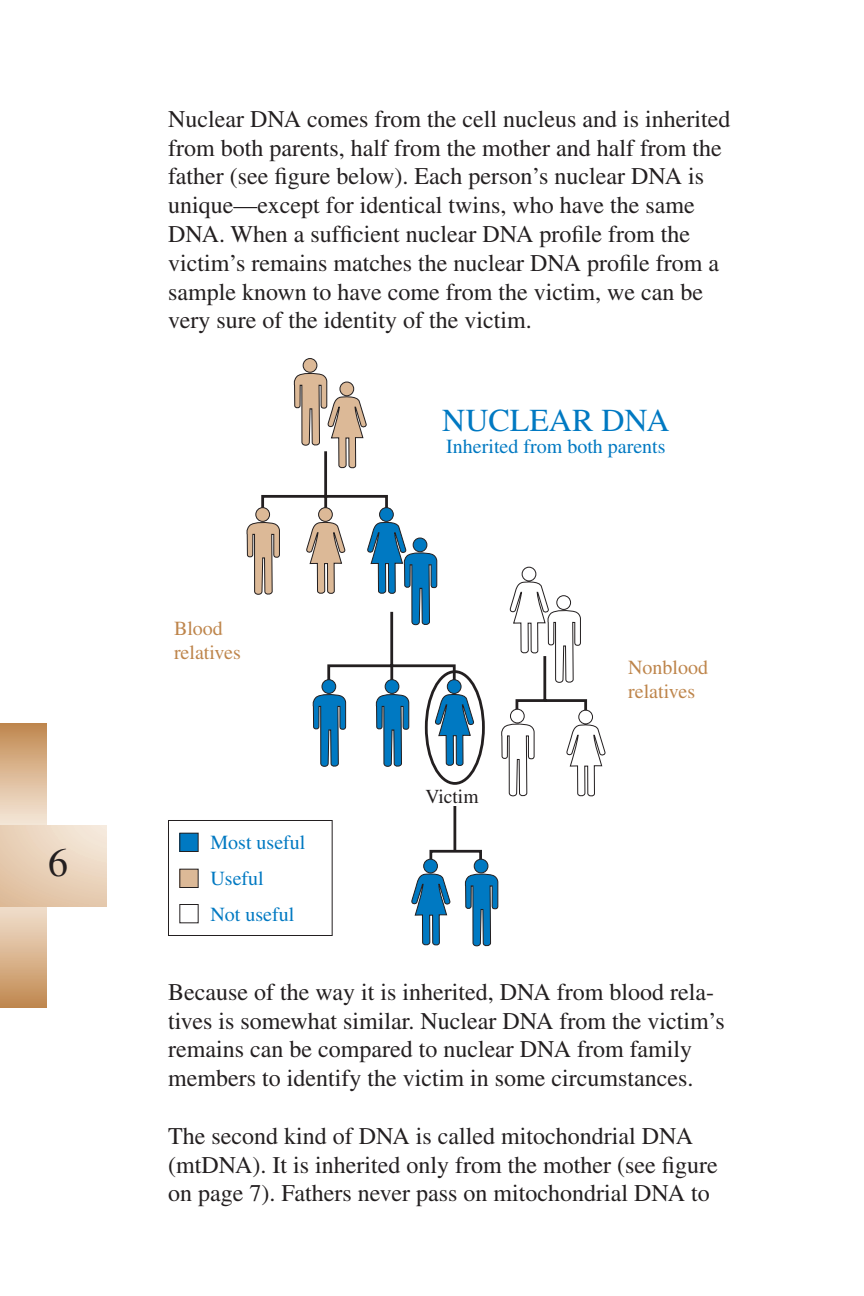
<style>
.page{position:relative;width:864px;height:1296px;background:#fff}
.page>*{position:absolute;margin:0;border:0;box-sizing:border-box;transform-origin:0 0}
.t1{font:40px "Times";color:#231f20}
.t2{font:32px "Times";color:#0079c2}
.t3{font:24px/28.8px "Times";color:#231f20}
.t4{font:20px/36px "Times";color:#0079c2}
.t5{font:20px "Times";color:#be854b}
.t6{font:19.8px "Times";color:#231f20}
</style>
<div class="page">
<svg style="left:0;top:723px;width:46px;height:285px;background:#dab691"></svg>
<svg style="left:0;top:825px;width:107px;height:81px;background:#e9d1ba"></svg>
<svg style="left:429px;top:849px;width:54px;height:14px"></svg>
<div style="left:425px;top:670px;width:60px;height:115px;border:3px solid #231f20;border-radius:50%"></div>
<hr style="left:453px;top:806px;width:3px;height:46px;background:#231f20">
<div style="left:303px;top:359px;width:14px;height:13px;background:#dcb997;border-radius:50%"></div>
<div style="left:303px;top:358px;width:14px;height:14px;border:1px solid #231f20;border-radius:50%"></div>
<svg style="left:261px;top:372px;width:127px;height:139px"></svg>
<div style="left:340px;top:382px;width:14px;height:14px;background:#dcb997;border-radius:50%"></div>
<div style="left:340px;top:382px;width:14px;height:14px;border:1px solid #231f20;border-radius:50%"></div>
<div style="left:380px;top:508px;width:13px;height:13px;background:#0079c2;border-radius:50%"></div>
<div style="left:379px;top:507px;width:14px;height:15px;border:1px solid #231f20;border-radius:50%"></div>
<svg style="left:246px;top:521px;width:34px;height:74px"></svg>
<div style="left:256px;top:508px;width:14px;height:13px;background:#dcb997;border-radius:50%"></div>
<div style="left:256px;top:507px;width:14px;height:15px;border:1px solid #231f20;border-radius:50%"></div>
<svg style="left:306px;top:521px;width:151px;height:165px"></svg>
<div style="left:319px;top:508px;width:13px;height:13px;background:#dcb997;border-radius:50%"></div>
<div style="left:318px;top:507px;width:14px;height:15px;border:1px solid #231f20;border-radius:50%"></div>
<svg style="left:312px;top:693px;width:34px;height:74px"></svg>
<div style="left:322px;top:680px;width:14px;height:13px;background:#0079c2;border-radius:50%"></div>
<div style="left:322px;top:680px;width:14px;height:14px;border:1px solid #231f20;border-radius:50%"></div>
<svg style="left:375px;top:693px;width:34px;height:74px"></svg>
<div style="left:385px;top:680px;width:14px;height:13px;background:#0079c2;border-radius:50%"></div>
<div style="left:385px;top:680px;width:14px;height:14px;border:1px solid #231f20;border-radius:50%"></div>
<svg style="left:434px;top:693px;width:40px;height:73px"></svg>
<div style="left:447px;top:680px;width:14px;height:13px;background:#0079c2;border-radius:50%"></div>
<div style="left:447px;top:680px;width:14px;height:14px;border:1px solid #231f20;border-radius:50%"></div>
<svg style="left:501px;top:567px;width:105px;height:230px"></svg>
<svg style="left:464px;top:873px;width:34px;height:74px"></svg>
<div style="left:474px;top:859px;width:14px;height:14px;background:#0079c2;border-radius:50%"></div>
<div style="left:474px;top:859px;width:14px;height:14px;border:1px solid #231f20;border-radius:50%"></div>
<svg style="left:411px;top:872px;width:40px;height:74px"></svg>
<div style="left:424px;top:859px;width:13px;height:14px;background:#0079c2;border-radius:50%"></div>
<div style="left:424px;top:859px;width:14px;height:14px;border:1px solid #231f20;border-radius:50%"></div>
<div style="left:180px;top:833px;width:18px;height:18px;background:#0079c2"></div>
<div style="left:179px;top:833px;width:20px;height:19px;border:1px solid #231f20"></div>
<div style="left:180px;top:869px;width:18px;height:18px;background:#dcb997"></div>
<div style="left:179px;top:869px;width:20px;height:19px;border:1px solid #231f20"></div>
<div style="left:168px;top:820px;width:165px;height:116px;border:1px solid #231f20"></div>
<p class="t1" style="left:48px;top:840px;width:21px">6</p>
<p class="t3" style="left:168px;top:104px;width:564px">Nuclear DNA comes from the cell nucleus and is inherited from both parents, half from the mother and half from the father (see figure below). Each person’s nuclear DNA is unique—except for identical twins, who have the same DNA. When a sufficient nuclear DNA profile from the victim’s remains matches the nuclear DNA profile from a sample known to have come from the victim, we can be very sure of the identity of the victim.</p>
<p class="t2" style="left:442px;top:403px;width:229px">NUCLEAR DNA</p>
<p class="t5" style="left:174px;top:617px;width:50px">Blood</p>
<p class="t5" style="left:174px;top:641px;width:68px">relatives</p>
<p class="t4" style="left:211px;top:824px;width:96px">Most useful<br>Useful<br>Not useful</p>
<p class="t4" style="left:446px;top:429px;width:221px">Inherited from both parents</p>
<p class="t5" style="left:628px;top:656px;width:81px">Nonblood</p>
<p class="t6" style="left:426px;top:785px;width:55px">Victim</p>
<p class="t5" style="left:628px;top:680px;width:68px">relatives</p>
<p class="t3" style="left:168px;top:977px;width:558px">Because of the way it is inherited, DNA from blood rela&shy;tives is somewhat similar. Nuclear DNA from the victim’s</p>
<p class="t3" style="left:168px;top:1035px;width:527px">remains can be compared to nuclear DNA from family members to identify the victim in some circumstances.</p>
<p class="t3" style="left:168px;top:1121px;width:551px">The second kind of DNA is called mitochondrial DNA (mtDNA). It is inherited only from the mother (see figure on page 7). Fathers never pass on mitochondrial DNA to</p>
</div>
